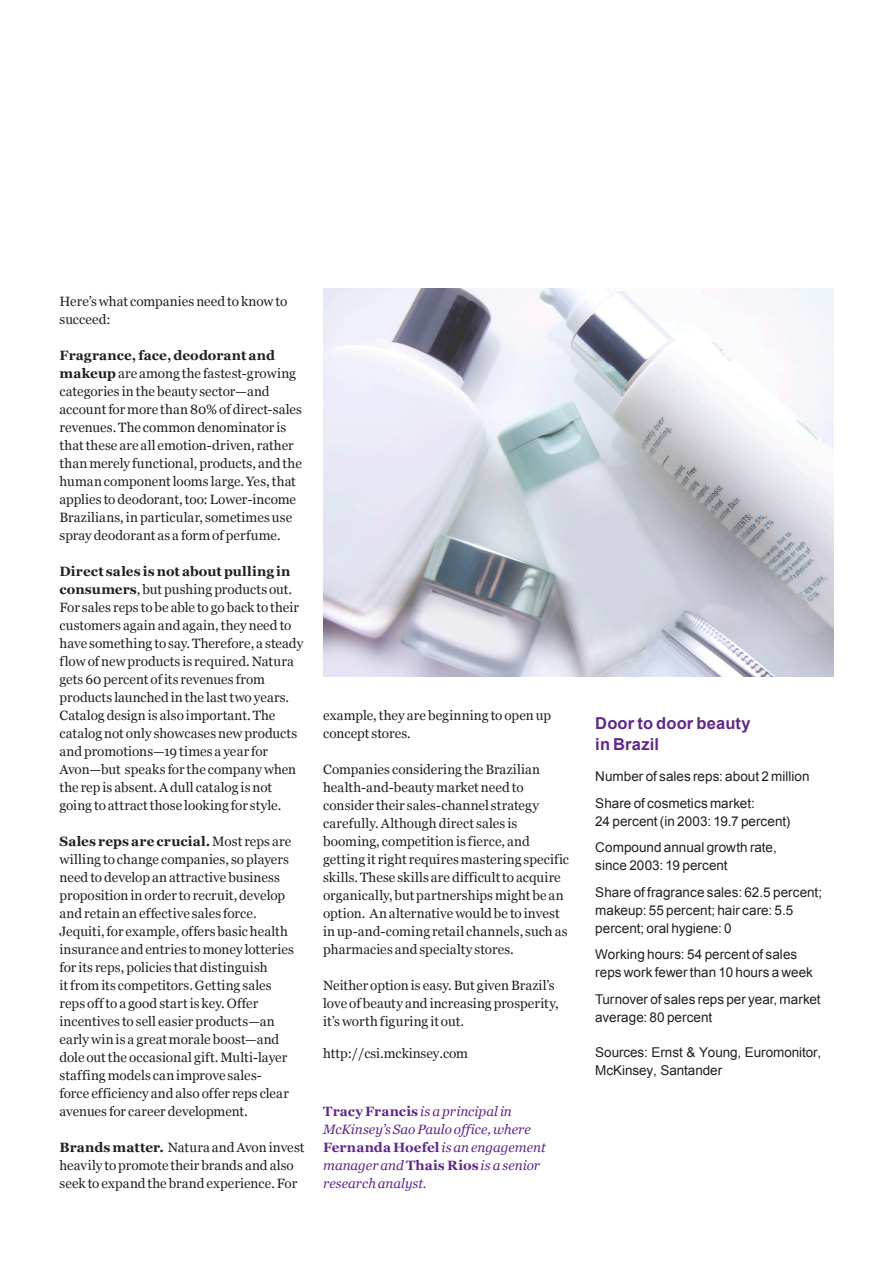
<style>
.page{position:relative;width:893px;height:1263px;background:#fff}
.page>*{position:absolute;margin:0;border:0;box-sizing:border-box;transform-origin:0 0}
.Sub-heading{font:700 16.5px/21px "Arial";letter-spacing:.01em;color:#602889}
.Body{font:13.5px/18px "Georgia";letter-spacing:.005em;color:#231f20}
.Body-2{font:13.5px/18px "Arial";color:#231f20}
.Body-3{font:italic 13.5px/18px "Georgia";color:#602889}
.Body-4{font:13.5px/18px "Arial";letter-spacing:-.005em;color:#231f20}
.s1{font-weight:700}
.s2{font-weight:700;font-style:normal}
</style>
<div class="page">
<img style="left:323px;top:288px;width:510px;height:389px">
<p class="Body" style="left:60px;top:293px;width:229px">Here’s what companies need to know to succeed:</p>
<p class="Body" style="left:60px;top:347px;width:244px"><span class="s1">Fragrance, face, deodorant and makeup</span> are among the fastest-growing categories in the beauty sector—and account for more than 80% of direct-sales revenues. The common denominator is that these are all emotion-driven, rather than merely functional, products, and the human component looms large. Yes, that applies to deodorant, too: Lower-income Brazilians, in particular, sometimes use spray deodorant as a form of perfume.</p>
<p class="Body" style="left:60px;top:563px;width:245px"><span class="s1">Direct sales is not about pulling in consumers</span>, but pushing products out.<br>For sales reps to be able to go back to their customers again and again, they need to have something to say. Therefore, a steady flow of new products is required. Natura gets 60 percent of its revenues from products launched in the last two years.<br>Catalog design is also important. The catalog not only showcases new products and promotions—19 times a year for Avon—but speaks for the company when the rep is absent. A dull catalog is not going to attract those looking for style.</p>
<p class="Body" style="left:60px;top:832px;width:236px"><span class="s1">Sales reps are crucial.</span> Most reps are willing to change companies, so players need to develop an attractive business proposition in order to recruit, develop and retain an effective sales force.<br>Jequiti, for example, offers basic health insurance and entries to money lotteries for its reps, policies that distinguish<br>it from its competitors. Getting sales reps off to a good start is key. Offer incentives to sell easier products—an early win is a great morale boost—and dole out the occasional gift. Multi-layer staffing models can improve sales&shy;force efficiency and also offer reps clear avenues for career development.</p>
<p class="Body" style="left:60px;top:1138px;width:247px"><span class="s1">Brands matter.</span> Natura and Avon invest heavily to promote their brands and also seek to expand the brand experience. For</p>
<p class="Body" style="left:323px;top:706px;width:229px">example, they are beginning to open up concept stores.</p>
<p class="Body" style="left:323px;top:760px;width:247px">Companies considering the Brazilian health-and-beauty market need to consider their sales-channel strategy carefully. Although direct sales is booming, competition is fierce, and getting it right requires mastering specific skills. These skills are difficult to acquire organically, but partnerships might be an option. An alternative would be to invest in up-and-coming retail channels, such as pharmacies and specialty stores.</p>
<p class="Body" style="left:323px;top:976px;width:237px">Neither option is easy. But given Brazil’s love of beauty and increasing prosperity, it’s worth figuring it out.</p>
<p class="Body" style="left:323px;top:1044px;width:146px">http://csi.mckinsey.com</p>
<p class="Body-3" style="left:323px;top:1102px;width:224px"><span class="s2">Tracy Francis</span> is a principal in<br>McKinsey’s Sao Paulo office, where<br><span class="s2">Fernanda Hoefel</span> is an engagement manager and <span class="s2">Thais Rios</span> is a senior research analyst.</p>
<p class="Sub-heading" style="left:595px;top:713px;width:157px">Door to door beauty in Brazil</p>
<p class="Body-2" style="left:595px;top:767px;width:216px">Number of sales reps: about 2 million</p>
<p class="Body-2" style="left:595px;top:794px;width:196px">Share of cosmetics market:<br>24 percent (in 2003: 19.7 percent)</p>
<p class="Body-2" style="left:595px;top:838px;width:183px">Compound annual growth rate, since 2003: 19 percent</p>
<p class="Body-2" style="left:595px;top:883px;width:228px">Share of fragrance sales: 62.5 percent; makeup: 55 percent; hair care: 5.5 percent; oral hygiene: 0</p>
<p class="Body-2" style="left:595px;top:945px;width:219px">Working hours: 54 percent of sales reps work fewer than 10 hours a week</p>
<p class="Body-2" style="left:595px;top:990px;width:227px">Turnover of sales reps per year, market average: 80 percent</p>
<p class="Body-4" style="left:595px;top:1044px;width:228px">Sources: Ernst &amp; Young, Euromonitor,<br>McKinsey, Santander</p>
</div>
